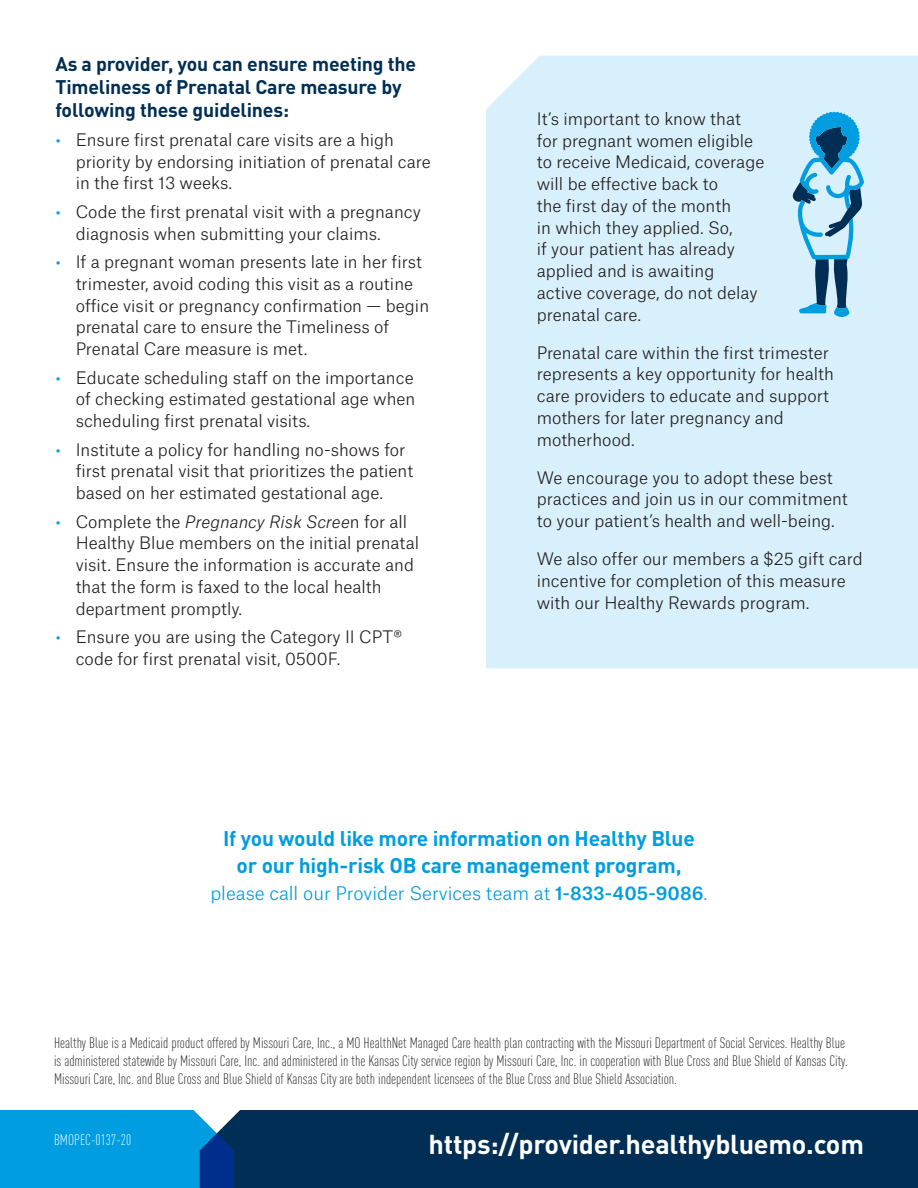
<style>
.page{position:relative;width:918px;height:1188px;background:#fff}
.page>*{position:absolute;margin:0;border:0;box-sizing:border-box;transform-origin:0 0}
.NB_LA_SubHeadline_Bo{font:700 27px "DINOT";letter-spacing:-.01em;color:#fff}
.NB_LA_SubHeadline_Bo-2{font:700 21px/27px "DINOT";letter-spacing:-.01em;color:#009de0;text-align:center}
.NB_LA_SubHeadline_Bo-3{font:700 19.5px/23.4px "DINOT";letter-spacing:-.01em;color:#002e54}
.NB_LA_SubHeadline_Bo-4{font:300 18px "Atlas Grotesk";color:#009de0}
.HB_LA_Body_Text{font:300 16.5px/21.8px "Atlas Grotesk";color:#231f20}
.HB_LA_LEP_18pt_Discl{font:300 condensed 15px/18px "DINOT";color:#231f20}
.HB_LA_Disclaimer_Lin{font:300 condensed 15px "DINOT";color:#fff}
.s1{color:#009de0}
.s2{font-style:italic}
.s3{font-weight:500}
</style>
<div class="page">
<div style="left:234px;top:1110px;width:684px;height:78px;background:#002e54"></div>
<svg style="left:0;top:1110px;width:234px;height:78px;background:#0794d7"></svg>
<div style="left:486px;top:56px;width:432px;height:613px;background:#d8f0fb"></div>
<svg style="left:791px;top:112px;width:73px;height:205px;background:#85bdd8"></svg>
<p class="NB_LA_SubHeadline_Bo-3" style="left:55px;top:51px;width:362px">As a provider, you can ensure meeting the<br>Timeliness of Prenatal Care measure by following these guidelines:</p>
<p class="HB_LA_Body_Text" style="left:76px;top:127px;width:357px;text-indent:-20px"><span class="s1">•</span> Ensure first prenatal care visits are a high priority by endorsing initiation of prenatal care in the first 13 weeks.</p>
<p class="HB_LA_Body_Text" style="left:76px;top:199px;width:347px;text-indent:-20px"><span class="s1">•</span> Code the first prenatal visit with a pregnancy diagnosis when submitting your claims.</p>
<p class="HB_LA_Body_Text" style="left:76px;top:249px;width:355px;text-indent:-20px"><span class="s1">•</span> If a pregnant woman presents late in her first trimester, avoid coding this visit as a routine office visit or pregnancy confirmation — begin prenatal care to ensure the Timeliness of Prenatal Care measure is met.</p>
<p class="HB_LA_Body_Text" style="left:76px;top:365px;width:341px;text-align:justify;text-indent:-20px"><span class="s1">•</span> Educate scheduling staff on the importance of checking estimated gestational age when scheduling first prenatal visits.</p>
<p class="HB_LA_Body_Text" style="left:76px;top:437px;width:339px;text-indent:-20px"><span class="s1">•</span> Institute a policy for handling no-shows for first prenatal visit that prioritizes the patient based on her estimated gestational age.</p>
<p class="HB_LA_Body_Text" style="left:76px;top:509px;width:345px;text-indent:-20px"><span class="s1">•</span> Complete the <span class="s2">Pregnancy Risk Scree</span>n for all Healthy Blue members on the initial prenatal visit. Ensure the information is accurate and that the form is faxed to the local health department promptly.</p>
<p class="HB_LA_Body_Text" style="left:76px;top:624px;width:328px;text-indent:-20px"><span class="s1">•</span> Ensure you are using the Category II CPT® code for first prenatal visit, 0500F.</p>
<p class="HB_LA_Body_Text" style="left:537px;top:106px;width:229px">It’s important to know that for pregnant women eligible to receive Medicaid, coverage will be effective back to<br>the first day of the month<br>in which they applied. So,<br>if your patient has already applied and is awaiting<br>active coverage, do not delay prenatal care.</p>
<p class="HB_LA_Body_Text" style="left:537px;top:340px;width:299px">Prenatal care within the first trimester represents a key opportunity for health care providers to educate and support mothers for later pregnancy and motherhood.</p>
<p class="HB_LA_Body_Text" style="left:537px;top:465px;width:313px">We encourage you to adopt these best practices and join us in our commitment to your patient’s health and well-being.</p>
<p class="HB_LA_Body_Text" style="left:537px;top:546px;width:327px">We also offer our members a $25 gift card incentive for completion of this measure with our Healthy Rewards program.</p>
<p class="NB_LA_SubHeadline_Bo-2" style="left:223px;top:824px;width:473px">If you would like more information on Healthy Blue or our high-risk OB care management program,</p>
<p class="NB_LA_SubHeadline_Bo-4" style="left:210px;top:879px;width:499px">please call our Provider Services team at <span class="s3">1-833-405-9086</span>.</p>
<p class="HB_LA_LEP_18pt_Discl" style="left:54px;top:1033px;width:795px">Healthy Blue is a Medicaid product offered by Missouri Care, Inc., a MO HealthNet Managed Care health plan contracting with the Missouri Department of Social Services. Healthy Blue is administered statewide by Missouri Care, Inc. and administered in the Kansas City service region by Missouri Care, Inc. in cooperation with Blue Cross and Blue Shield of Kansas City.<br>Missouri Care, Inc. and Blue Cross and Blue Shield of Kansas City are both independent licensees of the Blue Cross and Blue Shield Association.</p>
<p class="HB_LA_Disclaimer_Lin" style="left:54px;top:1132px;width:79px">BMOPEC-0137-20</p>
<p class="NB_LA_SubHeadline_Bo" style="left:429px;top:1127px;width:437px">https://provider.healthybluemo.com</p>
</div>
